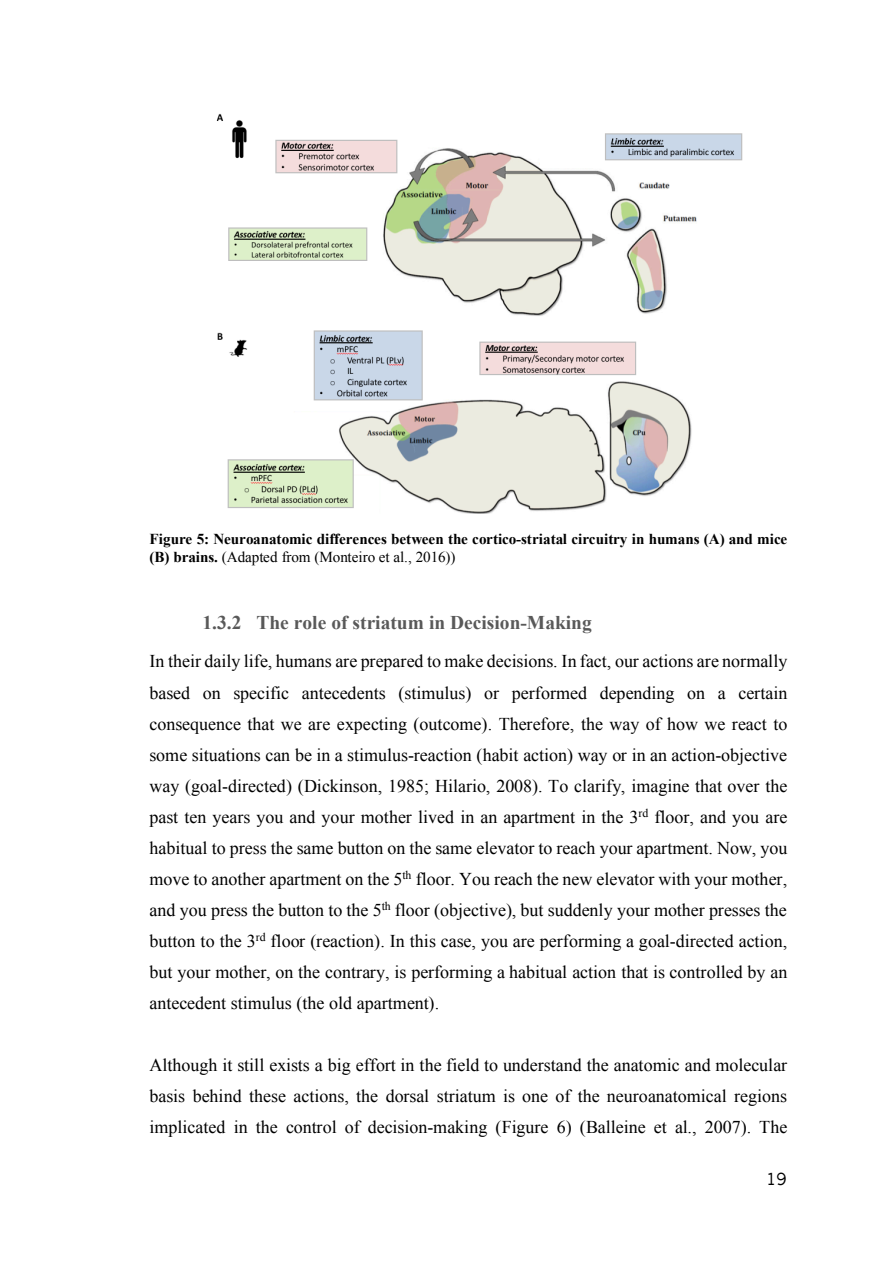
<style>
.page{position:relative;width:893px;height:1263px;background:#fff}
.page>*{position:absolute;margin:0;border:0;box-sizing:border-box;transform-origin:0 0}
.t1{font:700 19.5px "Times New Roman";color:#595959}
.t2{font:18px/31px "Times New Roman";color:#000;text-align:justify}
.t3{font:16.5px "News Gothic";color:#000}
.t4{font:700 15.15px/17.2px "Times New Roman";color:#000}
.s1{font-weight:400}
</style>
<div class="page">
<img style="left:216px;top:113px;width:527px;height:401px">
<p class="t4" style="left:149px;top:531px;width:639px">Figure 5: Neuroanatomic differences between the cortico-striatal circuitry in humans (A) and mice (B) brains. <span class="s1">(Adapted from (Monteiro et al., 2016))</span></p>
<p class="t1" style="left:202px;top:612px;width:391px">1.3.2 The role of striatum in Decision-Making</p>
<p class="t2" style="left:149px;top:646px;width:639px">In their daily life, humans are prepared to make decisions. In fact, our actions are normally based on specific antecedents (stimulus) or performed depending on a certain consequence that we are expecting (outcome). Therefore, the way of how we react to some situations can be in a stimulus-reaction (habit action) way or in an action-objective way (goal-directed) (Dickinson, 1985; Hilario, 2008). To clarify, imagine that over the past ten years you and your mother lived in an apartment in the 3<sup>rd</sup> floor, and you are habitual to press the same button on the same elevator to reach your apartment. Now, you move to another apartment on the 5<sup>th</sup> floor. You reach the new elevator with your mother, and you press the button to the 5<sup>th</sup> floor (objective), but suddenly your mother presses the button to the 3<sup>rd</sup> floor (reaction). In this case, you are performing a goal-directed action, but your mother, on the contrary, is performing a habitual action that is controlled by an antecedent stimulus (the old apartment).</p>
<p class="t2" style="left:149px;top:1050px;width:639px">Although it still exists a big effort in the field to understand the anatomic and molecular basis behind these actions, the dorsal striatum is one of the neuroanatomical regions implicated in the control of decision-making (Figure 6) (Balleine et al., 2007). The</p>
<p class="t3" style="left:766px;top:1169px;width:22px">19</p>
</div>
